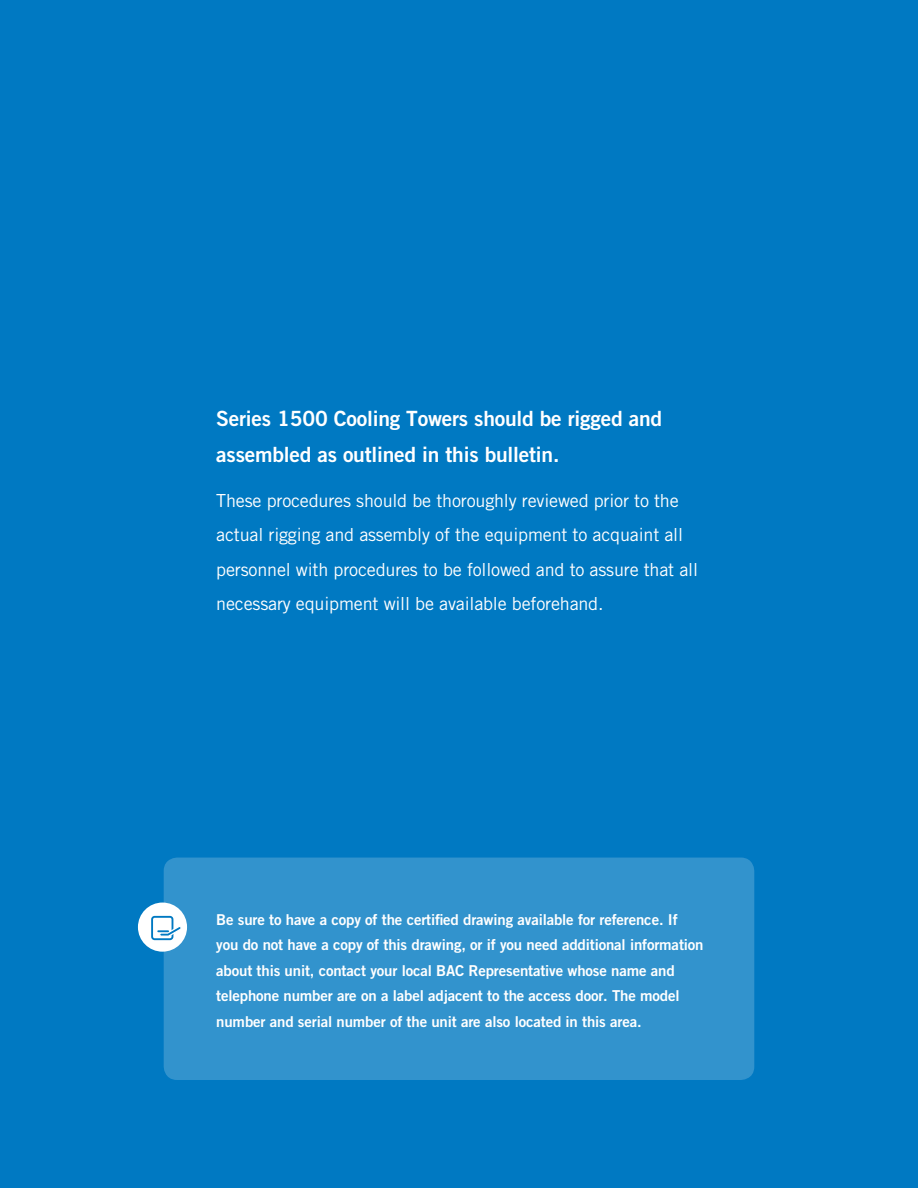
<style>
.page{position:relative;width:918px;height:1188px;background:#0079c2}
.page>*{position:absolute;margin:0;border:0;box-sizing:border-box;transform-origin:0 0}
.IFC_statement{font:21px/36px "Trade Gothic Bold Two";letter-spacing:-.01em;color:#fff}
.IFC_body{font:18px/34.5px "Trade Gothic";letter-spacing:-.01em;color:#fff}
.IFC_note{font:15px/25.5px "Trade Gothic Bold Two";letter-spacing:-.01em;color:#fff}
</style>
<div class="page">
<div style="left:164px;top:858px;width:590px;height:222px;background:#3293cd;border-radius:14px"></div>
<div style="left:138px;top:903px;width:49px;height:49px;background:#fff;border-radius:50%"></div>
<svg style="left:151px;top:916px;width:30px;height:24px"></svg>
<p class="IFC_statement" style="left:216px;top:400px;width:447px">Series 1500 Cooling Towers should be rigged and assembled as outlined in this bulletin.</p>
<p class="IFC_body" style="left:216px;top:483px;width:483px">These procedures should be thoroughly reviewed prior to the actual rigging and assembly of the equipment to acquaint all personnel with procedures to be followed and to assure that all necessary equipment will be available beforehand.</p>
<p class="IFC_note" style="left:216px;top:906px;width:489px">Be sure to have a copy of the certified drawing available for reference. If you do not have a copy of this drawing, or if you need additional information about this unit, contact your local BAC Representative whose name and telephone number are on a label adjacent to the access door. The model number and serial number of the unit are also located in this area.</p>
</div>
